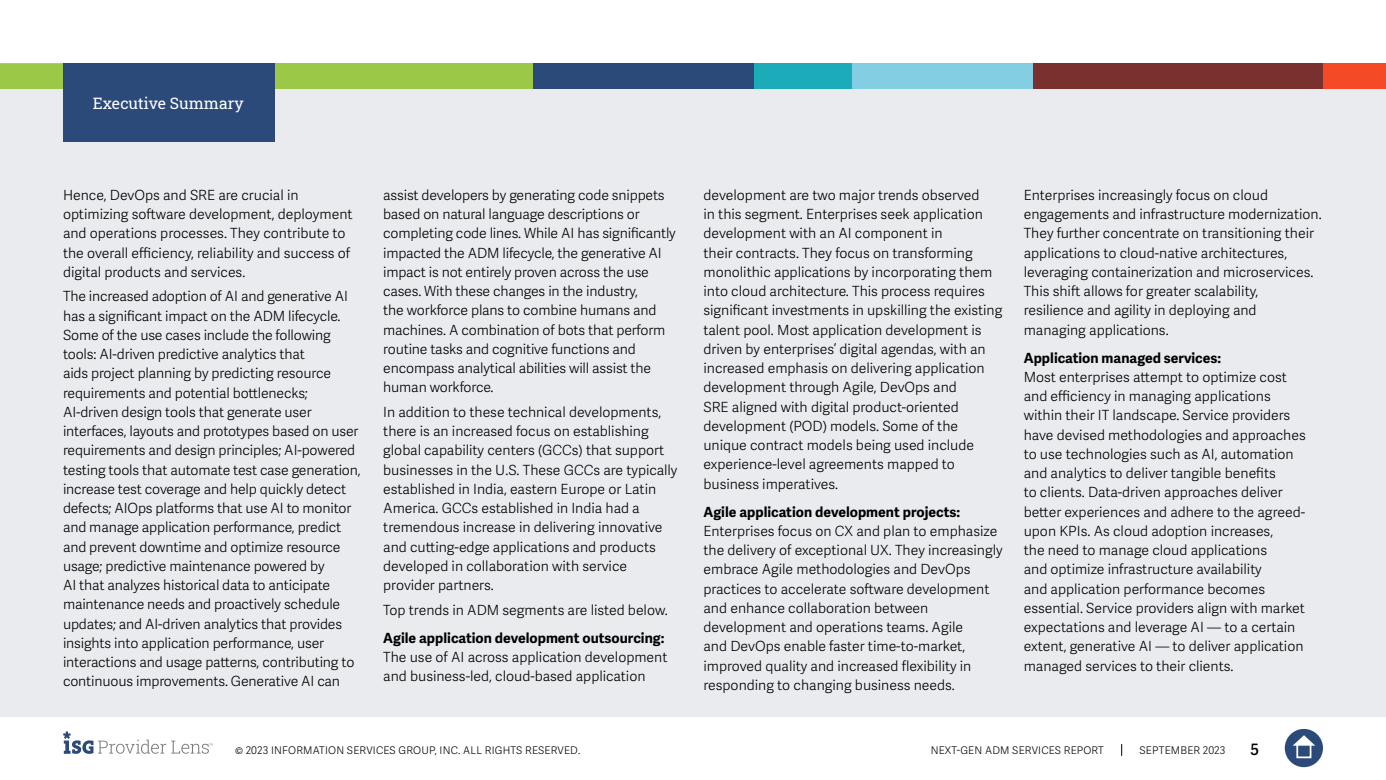
<style>
.page{position:relative;width:1386px;height:780px;background:#fff}
.page>*{position:absolute;margin:0;border:0;box-sizing:border-box;transform-origin:0 0}
.t1{font:15.75px "Roboto Slab ISG P Regular";color:#fff}
.t2{font:600 15.75px "Adelle Sans";color:#000}
.t3{font:300 14px/19.2px "Adelle Sans";color:#000}
.t4{font:700 14px "Adelle Sans";color:#000}
.t5{font:300 10.5px "Adelle Sans";letter-spacing:.02em;color:#000}
</style>
<div class="page">
<svg style="left:1121px;top:744px;width:1px;height:12px"></svg>
<div style="left:1285px;top:729px;width:38px;height:38px;background:#2b4a79;border-radius:50%"></div>
<svg style="left:1293px;top:735px;width:22px;height:10px"></svg>
<div style="left:1296px;top:743px;width:15px;height:15px;border:2px solid #fff"></div>
<svg style="left:63px;top:731px;width:150px;height:23px"></svg>
<div style="left:0;top:63px;width:1386px;height:654px;background:#e9ebee"></div>
<div style="left:0;top:63px;width:533px;height:26px;background:#9bc947"></div>
<svg style="left:0;top:63px;width:63px;height:1px"></svg>
<div style="left:533px;top:63px;width:223px;height:26px;background:#2b4a79"></div>
<div style="left:850px;top:63px;width:184px;height:26px;background:#84cee3"></div>
<div style="left:1323px;top:63px;width:63px;height:26px;background:#f54a26"></div>
<div style="left:1033px;top:63px;width:290px;height:26px;background:#7a302e"></div>
<div style="left:754px;top:63px;width:98px;height:26px;background:#1cabb9"></div>
<div style="left:63px;top:63px;width:211px;height:79px;background:#2b4a79"></div>
<p class="t1" style="left:93px;top:92px;width:152px">Executive Summary</p>
<p class="t3" style="left:63px;top:186px;width:291px">Hence, DevOps and SRE are crucial in optimizing software development, deployment and operations processes. They contribute to the overall efficiency, reliability and success of digital products and services.</p>
<p class="t3" style="left:63px;top:287px;width:299px">The increased adoption of AI and generative AI has a significant impact on the ADM lifecycle.<br>Some of the use cases include the following tools: AI-driven predictive analytics that<br>aids project planning by predicting resource requirements and potential bottlenecks; AI-driven design tools that generate user interfaces, layouts and prototypes based on user requirements and design principles; AI-powered testing tools that automate test case generation, increase test coverage and help quickly detect defects; AIOps platforms that use AI to monitor and manage application performance, predict and prevent downtime and optimize resource usage; predictive maintenance powered by<br>AI that analyzes historical data to anticipate maintenance needs and proactively schedule updates; and AI-driven analytics that provides insights into application performance, user interactions and usage patterns, contributing to continuous improvements. Generative AI can</p>
<p class="t3" style="left:383px;top:186px;width:294px">assist developers by generating code snippets based on natural language descriptions or completing code lines. While AI has significantly impacted the ADM lifecycle, the generative AI impact is not entirely proven across the use cases. With these changes in the industry,<br>the workforce plans to combine humans and machines. A combination of bots that perform routine tasks and cognitive functions and encompass analytical abilities will assist the human workforce.</p>
<p class="t3" style="left:383px;top:403px;width:296px">In addition to these technical developments, there is an increased focus on establishing global capability centers (GCCs) that support businesses in the U.S. These GCCs are typically established in India, eastern Europe or Latin America. GCCs established in India had a tremendous increase in delivering innovative and cutting-edge applications and products developed in collaboration with service provider partners.</p>
<p class="t3" style="left:383px;top:600px;width:286px">Top trends in ADM segments are listed below.</p>
<p class="t4" style="left:383px;top:629px;width:283px">Agile application development outsourcing:</p>
<p class="t3" style="left:383px;top:648px;width:286px">The use of AI across application development and business-led, cloud-based application</p>
<p class="t3" style="left:704px;top:186px;width:300px">development are two major trends observed<br>in this segment. Enterprises seek application development with an AI component in<br>their contracts. They focus on transforming monolithic applications by incorporating them into cloud architecture. This process requires significant investments in upskilling the existing talent pool. Most application development is driven by enterprises’ digital agendas, with an increased emphasis on delivering application development through Agile, DevOps and<br>SRE aligned with digital product-oriented development (POD) models. Some of the unique contract models being used include experience-level agreements mapped to business imperatives.</p>
<p class="t4" style="left:704px;top:503px;width:258px">Agile application development projects:</p>
<p class="t3" style="left:704px;top:522px;width:301px">Enterprises focus on CX and plan to emphasize the delivery of exceptional UX. They increasingly embrace Agile methodologies and DevOps practices to accelerate software development and enhance collaboration between development and operations teams. Agile<br>and DevOps enable faster time-to-market, improved quality and increased flexibility in responding to changing business needs.</p>
<p class="t3" style="left:1024px;top:186px;width:300px">Enterprises increasingly focus on cloud engagements and infrastructure modernization.<br>They further concentrate on transitioning their applications to cloud-native architectures, leveraging containerization and microservices.<br>This shift allows for greater scalability, resilience and agility in deploying and managing applications.</p>
<p class="t4" style="left:1024px;top:349px;width:199px">Application managed services:</p>
<p class="t3" style="left:1024px;top:368px;width:283px">Most enterprises attempt to optimize cost and efficiency in managing applications within their IT landscape. Service providers have devised methodologies and approaches to use technologies such as AI, automation and analytics to deliver tangible benefits<br>to clients. Data-driven approaches deliver better experiences and adhere to the agreed&shy;upon KPIs. As cloud adoption increases,<br>the need to manage cloud applications<br>and optimize infrastructure availability<br>and application performance becomes essential. Service providers align with market expectations and leverage AI — to a certain extent, generative AI — to deliver application managed services to their clients.</p>
<p class="t5" style="left:235px;top:744px;width:347px">© 2023 INFORMATION SERVICES GROUP, INC. ALL RIGHTS RESERVED.</p>
<p class="t5" style="left:931px;top:744px;width:175px">NEXT-GEN ADM SERVICES REPORT</p>
<p class="t5" style="left:1140px;top:744px;width:87px">SEPTEMBER 2023</p>
<p class="t2" style="left:1250px;top:740px;width:10px">5</p>
</div>
